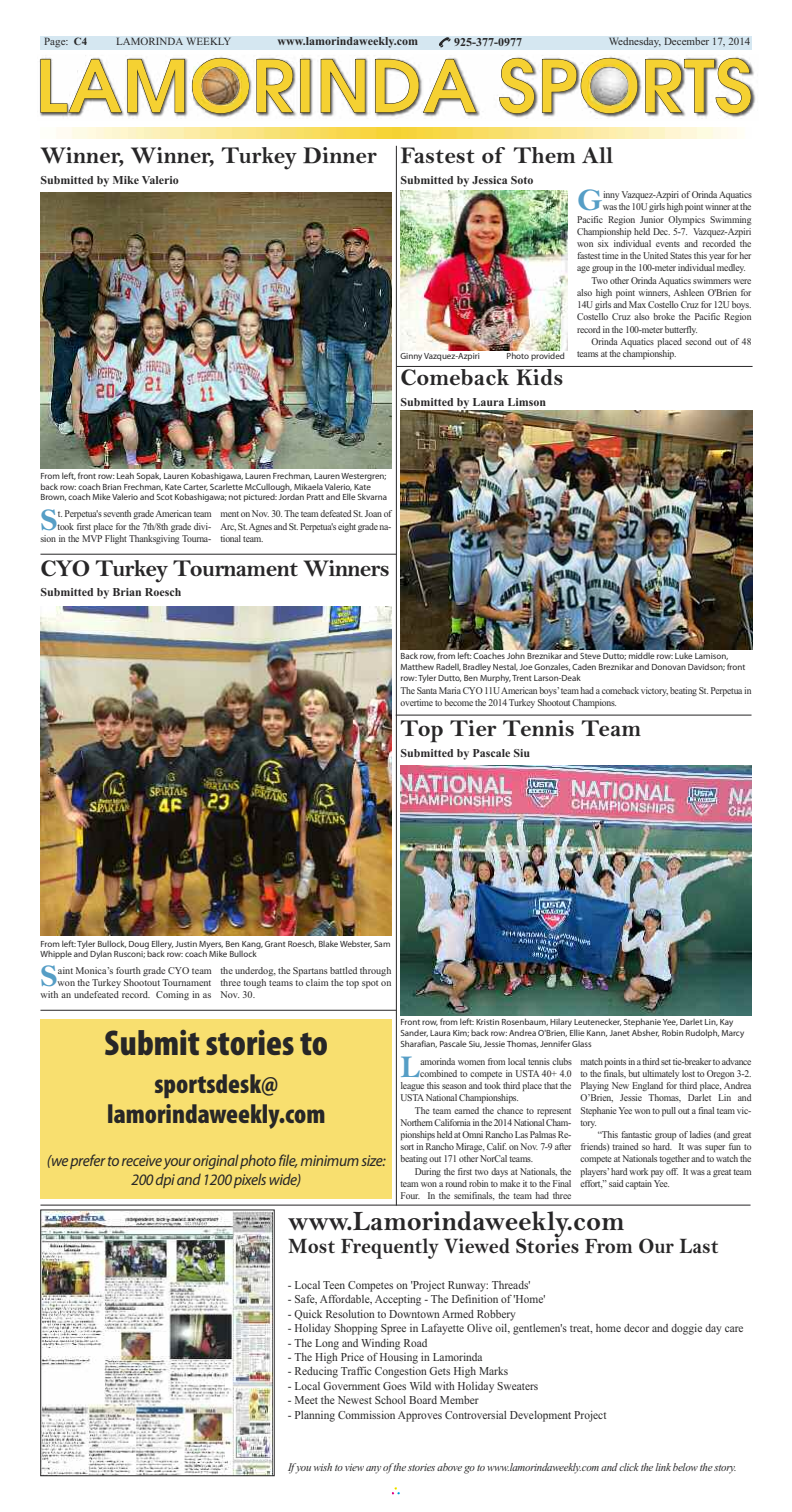
<style>
.page{position:relative;width:792px;height:1512px;background:#fff}
.page>*{position:absolute;margin:0;border:0;box-sizing:border-box;transform-origin:0 0}
.t1{font:900 condensed 36px "Myriad Pro";color:#272627}
.t2{font:31.6px "Bell MT Bold";color:#569ec6}
.t3{font:28px "Bell MT Bold";color:#272627}
.t4{font:900 condensed 27px/30px "Myriad Pro";color:#272627;text-align:center}
.t5{font:24px "Bell MT Bold";color:#272627}
.t6{font:24px "Bell MT Bold";letter-spacing:-.025em;color:#272627}
.t7{font:22px "Bell MT Bold";color:#272627;scale:.94 1}
.t8{font:italic 16px/19.2px "Myriad Pro";letter-spacing:-.025em;color:#272627;text-align:center}
.t9{font:12px "Times New Roman";color:#272627;scale:.95 1}
.t10{font:700 12px "Times New Roman";color:#272627}
.t11{font:italic 11.5px "Times New Roman";letter-spacing:-.03em;color:#272627;scale:.95 1}
.t12{font:11px "Times New Roman";color:#272627}
.t13{font:10.2px/12.2px "Times New Roman";letter-spacing:-.025em;color:#272627;text-align:justify;scale:.95 1}
.t14{font:10.2px/12.2px "Times New Roman";color:#272627;text-align:right}
.t15{font:10.2px/12.2px "Times New Roman";letter-spacing:-.025em;color:#272627;text-align:justify}
.t16{font:9px/10.8px "Myriad Pro";color:#272627}
.s1{font-weight:700}
</style>
<div class="page">
<div style="left:268px;top:36px;width:264px;height:13px;background:#d5e7f1"></div>
<div style="left:40px;top:36px;width:231px;height:13px;background:#d5e7f1"></div>
<svg style="left:439px;top:37px;width:12px;height:10px"></svg>
<div style="left:391px;top:1487px;width:9px;height:8px;border:1px solid #fff"></div>
<div style="left:529px;top:36px;width:222px;height:14px;background:#d5e7f1"></div>
<div style="left:40px;top:1019px;width:352px;height:180px;background:#f8df6f"></div>
<img style="left:39px;top:55px;width:717px;height:64px">
<svg style="left:40px;top:58px;width:711px;height:56px"></svg>
<img style="left:193px;top:66px;width:56px;height:40px">
<img style="left:588px;top:65px;width:43px;height:43px">
<img style="left:56px;top:128px;width:681px;height:10px">
<hr style="left:40px;top:1010px;width:356px;height:1px;background:#272627">
<hr style="left:396px;top:715px;width:356px;height:1px;background:#272627">
<hr style="left:40px;top:554px;width:356px;height:1px;background:#272627">
<img style="left:40px;top:607px;width:352px;height:328px">
<img style="left:400px;top:766px;width:352px;height:249px">
<img style="left:400px;top:191px;width:168px;height:160px">
<img style="left:40px;top:192px;width:352px;height:277px">
<img style="left:400px;top:410px;width:353px;height:240px">
<hr style="left:397px;top:366px;width:356px;height:1px;background:#272627">
<hr style="left:396px;top:146px;width:1px;height:1060px;background:#272627">
<hr style="left:40px;top:1205px;width:711px;height:1px;background:#272627">
<img style="left:42px;top:1212px;width:230px;height:262px">
<div style="left:40px;top:1210px;width:234px;height:266px;border:1px solid #272627"></div>
<p class="t12" style="left:44px;top:35px;width:45px">Page: <span class="s1">C4</span></p>
<p class="t12" style="left:116px;top:35px;width:117px">LAMORINDA WEEKLY</p>
<p class="t10" style="left:278px;top:34px;width:142px">www.lamorindaweekly.com</p>
<p class="t10" style="left:454px;top:35px;width:69px">925-377-0977</p>
<p class="t12" style="left:609px;top:35px;width:143px">Wednesday, December 17, 2014</p>
<h3 class="t5" style="left:40px;top:140px;width:338px">Winner, Winner, Turkey Dinner</h3>
<p class="t10" style="left:40px;top:172px;width:140px">Submitted by Mike Valerio</p>
<h3 class="t5" style="left:400px;top:141px;width:215px">Fastest of Them All</h3>
<p class="t10" style="left:400px;top:173px;width:135px">Submitted by Jessica Soto</p>
<h2 class="t2" style="left:577px;top:181px;width:27px">G</h2>
<p class="t13" style="left:603px;top:188px;width:158px">inny Vazquez-Azpiri of Orinda Aquatics</p>
<p class="t13" style="left:603px;top:201px;width:158px">was the 10U girls high point winner at the</p>
<p class="t13" style="left:577px;top:213px;width:185px">Pacific Region Junior Olympics Swimming</p>
<p class="t13" style="left:577px;top:225px;width:185px">Championship held Dec. 5-7. Vazquez-Azpiri</p>
<p class="t13" style="left:577px;top:237px;width:185px">won six individual events and recorded the</p>
<p class="t13" style="left:577px;top:250px;width:185px">fastest time in the United States this year for her</p>
<p class="t13" style="left:577px;top:262px;width:179px">age group in the 100-meter individual medley.</p>
<p class="t13" style="left:592px;top:274px;width:170px">Two other Orinda Aquatics swimmers were</p>
<p class="t13" style="left:577px;top:286px;width:185px">also high point winners, Ashleen O'Brien for</p>
<p class="t13" style="left:577px;top:299px;width:185px">14U girls and Max Costello Cruz for 12U boys.</p>
<p class="t13" style="left:577px;top:311px;width:185px">Costello Cruz also broke the Pacific Region</p>
<p class="t13" style="left:577px;top:323px;width:129px">record in the 100-meter butterfly.</p>
<p class="t13" style="left:592px;top:335px;width:170px">Orinda Aquatics placed second out of 48</p>
<p class="t16" style="left:400px;top:351px;width:81px">Ginny vazquez-Azpiri</p>
<p class="t13" style="left:577px;top:348px;width:106px">teams at the championship.</p>
<p class="t16" style="left:507px;top:351px;width:60px">Photo provided</p>
<h3 class="t5" style="left:400px;top:363px;width:165px">Comeback Kids</h3>
<p class="t10" style="left:400px;top:395px;width:147px">Submitted by Laura Limson</p>
<p class="t16" style="left:40px;top:471px;width:348px">From left, front row: Leah Sopak, Lauren Kobashigawa, Lauren Frechman, Lauren Westergren; back row: coach Brian Frechman, Kate Carter, Scarlette McCullough, Mikaela valerio, Kate<br>Brown, coach Mike valerio and Scot Kobashigawa; not pictured: Jordan Pratt and elle Skvarna</p>
<h2 class="t2" style="left:40px;top:500px;width:19px">S</h2>
<p class="t13" style="left:40px;top:508px;width:182px;text-align:right">t. Perpetua's seventh grade American team took first place for the 7th/8th grade divi&shy;sion in the MVP Flight Thanksgiving Tourna-</p>
<p class="t13" style="left:220px;top:508px;width:182px">ment on Nov. 30. The team defeated St. Joan of Arc, St.Agnes and St. Perpetua's eight grade na&shy;tional team.</p>
<h3 class="t6" style="left:40px;top:553px;width:351px">CYO Turkey Tournament Winners</h3>
<p class="t10" style="left:40px;top:585px;width:143px">Submitted by Brian Roesch</p>
<p class="t16" style="left:400px;top:651px;width:346px">Back row, from left: Coaches John Breznikar and Steve Dutto; middle row: Luke Lamison,<br>Matthew radell, Bradley nestal, Joe Gonzales, Caden Breznikar and Donovan Davidson; front row: tyler Dutto, Ben Murphy, trent Larson-Deak</p>
<p class="t13" style="left:401px;top:685px;width:371px">The Santa Maria CYO 11UAmerican boys’team had a comeback victory, beating St. Perpetua in overtime to become the 2014 Turkey Shootout Champions.</p>
<h3 class="t5" style="left:400px;top:714px;width:242px">Top Tier Tennis Team</h3>
<p class="t10" style="left:400px;top:746px;width:131px">Submitted by Pascale Siu</p>
<p class="t16" style="left:40px;top:939px;width:352px">From left: tyler Bullock, Doug ellery, Justin Myers, Ben Kang, Grant roesch, Blake Webster, Sam<br>Whipple and Dylan rusconi; back row: coach Mike Bullock</p>
<h2 class="t2" style="left:40px;top:957px;width:19px">S</h2>
<p class="t14" style="left:40px;top:964px;width:173px">aint Monica’s fourth grade CYO team won the Turkey Shootout Tournament with an undefeated record. Coming in as</p>
<p class="t15" style="left:220px;top:964px;width:173px">the underdog, the Spartans battled through three tough teams to claim the top spot on Nov. 30.</p>
<h1 class="t1" style="left:105px;top:1031px;width:225px">Submit stories to</h1>
<h3 class="t4" style="left:107px;top:1072px;width:220px">sportsdesk@ lamorindaweekly.com</h3>
<h3 class="t8" style="left:47px;top:1153px;width:340px">(we prefer to receive your original photo file, minimum size:<br>200 dpi and 1200 pixels wide)</h3>
<p class="t16" style="left:400px;top:1017px;width:345px">Front row, from left: Kristin rosenbaum, hilary Leutenecker, Stephanie yee, Darlet Lin, Kay<br>Sander, Laura Kim; back row: Andrea O'Brien, ellie Kann, Janet Absher, robin rudolph, Marcy<br>Sharafian, Pascale Siu, Jessie thomas, Jennifer Glass</p>
<h2 class="t2" style="left:400px;top:1047px;width:21px">L</h2>
<p class="t13" style="left:421px;top:1055px;width:161px">amorinda women from local tennis clubs</p>
<p class="t13" style="left:581px;top:1055px;width:182px">match points in a third set tie-breaker to advance to the finals, but ultimately lost to Oregon 3-2.<br>Playing New England for third place, Andrea O’Brien, Jessie Thomas, Darlet Lin and Stephanie Yee won to pull out a final team vic&shy;tory.</p>
<p class="t13" style="left:581px;top:1128px;width:182px;text-indent:17px">“This fantastic group of ladies (and great friends) trained so hard. It was super fun to compete at Nationals together and to watch the players’hard work pay off. It was a great team effort,” said captain Yee.</p>
<p class="t13" style="left:420px;top:1067px;width:161px">combined to compete in USTA 40+ 4.0</p>
<p class="t13" style="left:401px;top:1079px;width:182px">league this season and took third place that the</p>
<p class="t13" style="left:401px;top:1092px;width:126px">USTA National Championships.</p>
<p class="t13" style="left:415px;top:1104px;width:166px">The team earned the chance to represent</p>
<p class="t13" style="left:401px;top:1116px;width:181px">Northern California in the 2014 National Cham-</p>
<p class="t13" style="left:401px;top:1128px;width:181px">pionships held at Omni Rancho Las Palmas Re-</p>
<p class="t13" style="left:401px;top:1141px;width:182px">sort in Rancho Mirage, Calif. on Nov. 7-9 after</p>
<p class="t13" style="left:401px;top:1153px;width:141px">beating out 171 other NorCal teams.</p>
<p class="t13" style="left:415px;top:1165px;width:166px">During the first two days at Nationals, the</p>
<p class="t13" style="left:401px;top:1177px;width:182px">team won a round robin to make it to the Final</p>
<p class="t13" style="left:401px;top:1190px;width:182px">Four. In the semifinals, the team had three</p>
<h3 class="t3" style="left:288px;top:1204px;width:338px">www.Lamorindaweekly.com</h3>
<h3 class="t7" style="left:288px;top:1233px;width:460px">Most Frequently Viewed Stories From Our Last</h3>
<p class="t9" style="left:288px;top:1278px;width:257px">- Local Teen Competes on 'Project Runway: Threads'</p>
<p class="t9" style="left:288px;top:1292px;width:273px">- Safe, Affordable, Accepting - The Definition of 'Home'</p>
<p class="t9" style="left:288px;top:1307px;width:241px">- Quick Resolution to Downtown Armed Robbery</p>
<p class="t9" style="left:288px;top:1321px;width:481px">- Holiday Shopping Spree in Lafayette Olive oil, gentlemen's treat, home decor and doggie day care</p>
<p class="t9" style="left:288px;top:1335px;width:148px">- The Long and Winding Road</p>
<p class="t9" style="left:288px;top:1350px;width:206px">- The High Price of Housing in Lamorinda</p>
<p class="t9" style="left:288px;top:1364px;width:233px">- Reducing Traffic Congestion Gets High Marks</p>
<p class="t9" style="left:288px;top:1379px;width:265px">- Local Government Goes Wild with Holiday Sweaters</p>
<p class="t9" style="left:288px;top:1393px;width:202px">- Meet the Newest School Board Member</p>
<p class="t9" style="left:288px;top:1407px;width:337px">- Planning Commission Approves Controversial Development Project</p>
<p class="t11" style="left:288px;top:1460px;width:474px">If you wish to view any of the stories above go to www.lamorindaweekly.com and click the link below the story.</p>
</div>
